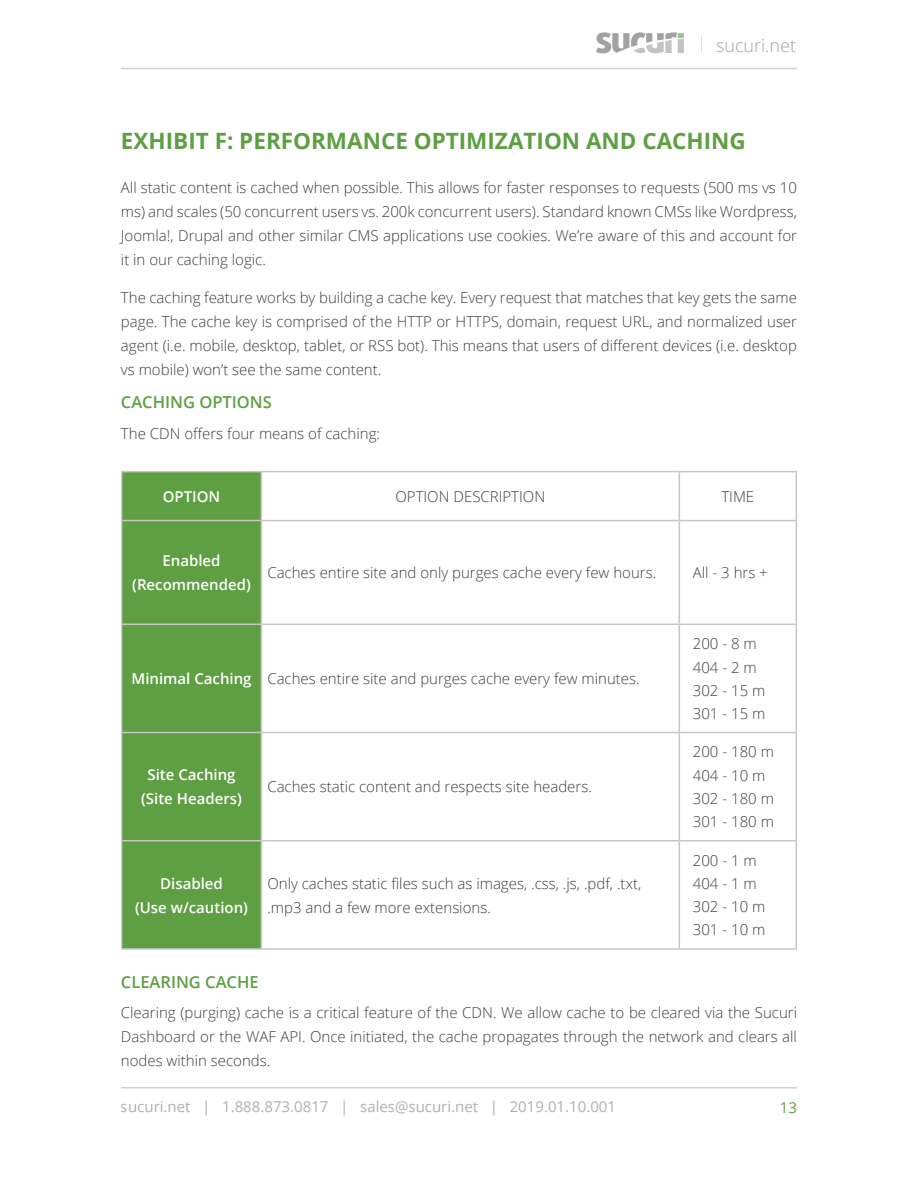
<style>
.page{position:relative;width:918px;height:1188px;background:#fff}
.page>*{position:absolute;margin:0;border:0;box-sizing:border-box;transform-origin:0 0}
.t1{font:700 22.5px "Open Sans";color:#5e9f43}
.t2{font:300 18px "Open Sans";color:#636466}
.t3{font:600 16.5px "Open Sans";color:#5e9f43}
.t4{font:300 15px/24px "Open Sans";color:#3e3e3f}
.t5{font:600 15px/24px "Open Sans";color:#fff;text-align:center}
.t6{font:15px "Open Sans";color:#7b7b7a}
.t7{font:15px "Open Sans";color:#5e9f43}
.s1{font-weight:600;color:#fff}
</style>
<div class="page">
<hr style="left:121px;top:68px;width:676px;height:1px;background:#d0cfcd">
<hr style="left:121px;top:1087px;width:676px;height:2px;background:#d0cfcd">
<svg style="left:596px;top:32px;width:88px;height:21px"></svg>
<div style="left:122px;top:472px;width:139px;height:476px;background:#5e9f43"></div>
<hr style="left:121px;top:471px;width:140px;height:1px;background:#c7c7c6">
<hr style="left:121px;top:472px;width:1px;height:48px;background:#c7c7c6">
<hr style="left:261px;top:471px;width:418px;height:1px;background:#c7c7c6">
<hr style="left:261px;top:472px;width:1px;height:48px;background:#c7c7c6">
<hr style="left:679px;top:471px;width:118px;height:1px;background:#c7c7c6">
<hr style="left:679px;top:472px;width:1px;height:48px;background:#c7c7c6">
<hr style="left:796px;top:472px;width:1px;height:48px;background:#c7c7c6">
<hr style="left:121px;top:520px;width:140px;height:1px;background:#c7c7c6">
<hr style="left:121px;top:521px;width:1px;height:103px;background:#c7c7c6">
<hr style="left:261px;top:520px;width:418px;height:1px;background:#c7c7c6">
<hr style="left:261px;top:521px;width:1px;height:103px;background:#c7c7c6">
<hr style="left:679px;top:520px;width:118px;height:1px;background:#c7c7c6">
<hr style="left:679px;top:521px;width:1px;height:103px;background:#c7c7c6">
<hr style="left:796px;top:521px;width:1px;height:103px;background:#c7c7c6">
<hr style="left:121px;top:624px;width:140px;height:1px;background:#c7c7c6">
<hr style="left:121px;top:625px;width:1px;height:107px;background:#c7c7c6">
<hr style="left:261px;top:624px;width:418px;height:1px;background:#c7c7c6">
<hr style="left:261px;top:625px;width:1px;height:107px;background:#c7c7c6">
<hr style="left:679px;top:624px;width:118px;height:1px;background:#c7c7c6">
<hr style="left:679px;top:625px;width:1px;height:107px;background:#c7c7c6">
<hr style="left:796px;top:625px;width:1px;height:107px;background:#c7c7c6">
<hr style="left:121px;top:732px;width:140px;height:1px;background:#c7c7c6">
<hr style="left:121px;top:733px;width:1px;height:107px;background:#c7c7c6">
<hr style="left:261px;top:732px;width:418px;height:1px;background:#c7c7c6">
<hr style="left:261px;top:733px;width:1px;height:107px;background:#c7c7c6">
<hr style="left:679px;top:732px;width:118px;height:1px;background:#c7c7c6">
<hr style="left:679px;top:733px;width:1px;height:107px;background:#c7c7c6">
<hr style="left:796px;top:733px;width:1px;height:107px;background:#c7c7c6">
<hr style="left:121px;top:840px;width:140px;height:1px;background:#c7c7c6">
<hr style="left:121px;top:841px;width:1px;height:107px;background:#c7c7c6">
<hr style="left:261px;top:840px;width:418px;height:1px;background:#c7c7c6">
<hr style="left:261px;top:841px;width:1px;height:107px;background:#c7c7c6">
<hr style="left:679px;top:840px;width:118px;height:1px;background:#c7c7c6">
<hr style="left:679px;top:841px;width:1px;height:107px;background:#c7c7c6">
<hr style="left:796px;top:841px;width:1px;height:107px;background:#c7c7c6">
<hr style="left:121px;top:948px;width:140px;height:2px;background:#c7c7c6">
<hr style="left:261px;top:948px;width:418px;height:2px;background:#c7c7c6">
<hr style="left:679px;top:948px;width:118px;height:2px;background:#c7c7c6">
<p class="t2" style="left:697px;top:33px;width:101px">| sucuri.net</p>
<h1 class="t1" style="left:121px;top:125px;width:626px">EXHIBIT F: PERFORMANCE OPTIMIZATION AND CACHING</h1>
<p class="t4" style="left:121px;top:176px;width:678px;text-align:justify">All static content is cached when possible. This allows for faster responses to requests (500 ms vs 10 ms) and scales (50 concurrent users vs. 200k concurrent users). Standard known CMSs like Wordpress, Joomla!, Drupal and other similar CMS applications use cookies. We’re aware of this and account for it in our caching logic.</p>
<p class="t4" style="left:121px;top:285px;width:678px;text-align:justify">The caching feature works by building a cache key. Every request that matches that key gets the same page. The cache key is comprised of the HTTP or HTTPS, domain, request URL, and normalized user agent (i.e. mobile, desktop, tablet, or RSS bot). This means that users of different devices (i.e. desktop vs mobile) won’t see the same content.</p>
<p class="t3" style="left:121px;top:391px;width:152px">CACHING OPTIONS</p>
<p class="t4" style="left:121px;top:421px;width:261px">The CDN offers four means of caching:</p>
<p class="t5" style="left:163px;top:484px;width:59px">OPTION</p>
<p class="t4" style="left:395px;top:484px;width:151px">OPTION DESCRIPTION</p>
<p class="t4" style="left:721px;top:484px;width:34px">TIME</p>
<p class="t5" style="left:132px;top:548px;width:120px">Enabled (Recommended)</p>
<p class="t4" style="left:267px;top:560px;width:390px">Caches entire site and only purges cache every few hours.</p>
<p class="t4" style="left:693px;top:560px;width:77px">All - 3 hrs +</p>
<p class="t4" style="left:132px;top:666px;width:510px"><span class="s1">Minimal Caching</span> Caches entire site and purges cache every few minutes.</p>
<p class="t5" style="left:141px;top:763px;width:102px">Site Caching (Site Headers)</p>
<p class="t4" style="left:267px;top:775px;width:326px">Caches static content and respects site headers.</p>
<p class="t5" style="left:135px;top:871px;width:115px">Disabled<br>(Use w/caution)</p>
<p class="t4" style="left:267px;top:871px;width:376px">Only caches static files such as images, .css, .js, .pdf, .txt, .mp3 and a few more extensions.</p>
<p class="t4" style="left:693px;top:632px;width:74px;line-height:23.2px">200 - 8 m<br>404 - 2 m<br>302 - 15 m<br>301 - 15 m</p>
<p class="t4" style="left:693px;top:740px;width:83px;line-height:23.2px">200 - 180 m<br>404 - 10 m<br>302 - 180 m<br>301 - 180 m</p>
<p class="t4" style="left:693px;top:848px;width:74px;line-height:23.2px">200 - 1 m<br>404 - 1 m<br>302 - 10 m<br>301 - 10 m</p>
<p class="t3" style="left:121px;top:970px;width:139px">CLEARING CACHE</p>
<p class="t4" style="left:121px;top:1001px;width:678px;text-align:justify">Clearing (purging) cache is a critical feature of the CDN. We allow cache to be cleared via the Sucuri Dashboard or the WAF API. Once initiated, the cache propagates through the network and clears all nodes within seconds.</p>
<p class="t6" style="left:121px;top:1096px;width:497px">sucuri.net | 1.888.873.0817 | sales@sucuri.net | 2019.01.10.001</p>
<p class="t7" style="left:780px;top:1097px;width:19px">13</p>
</div>
